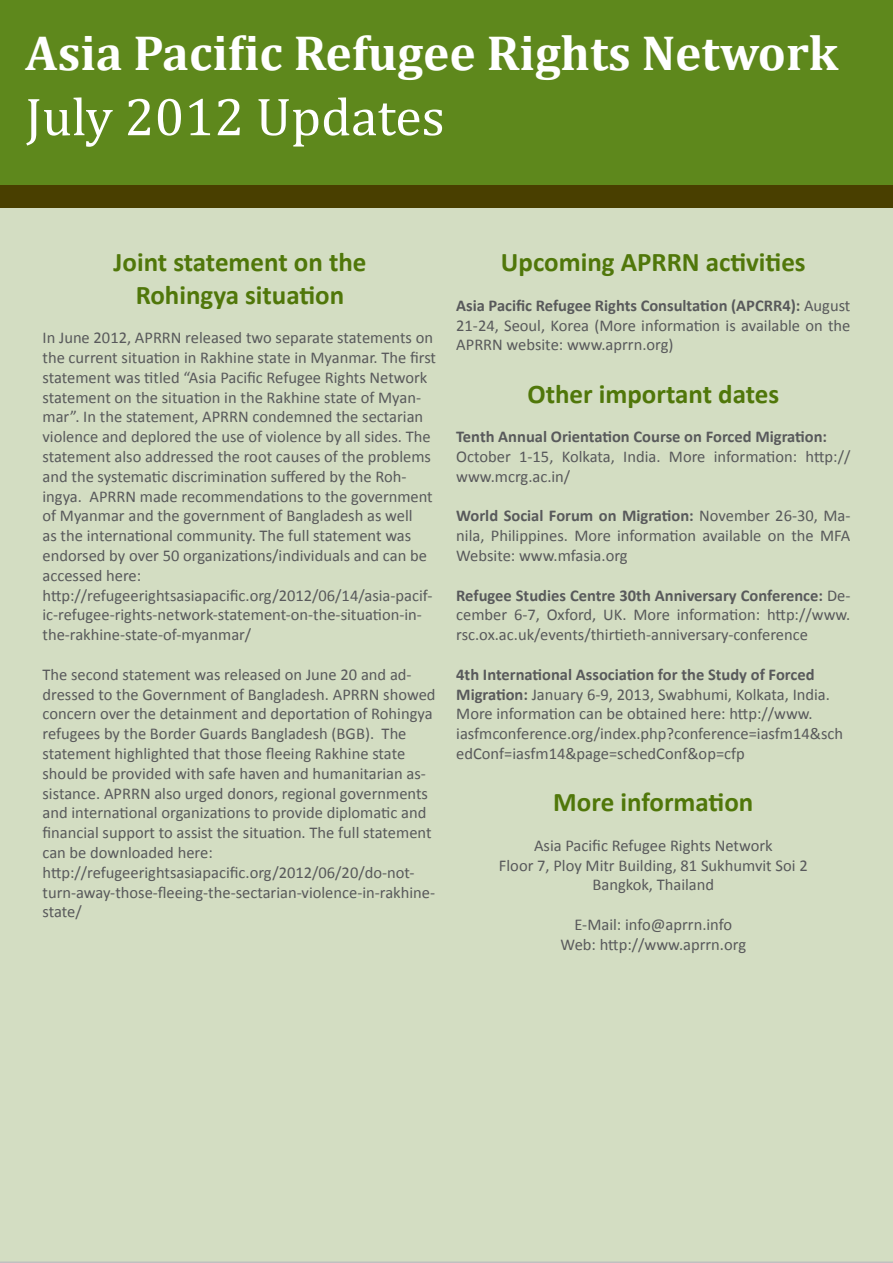
<style>
.page{position:relative;width:893px;height:1263px;background:#fff}
.page>*{position:absolute;margin:0;border:0;box-sizing:border-box;transform-origin:0 0}
.t1{font:54px "Cambria";color:#fff}
.t2{font:700 49.5px "Cambria";color:#fff}
.t3{font:700 27px/32.4px "Calibri";color:#50770a;text-align:center}
.t4{font:16.5px/19.8px "Calibri";color:#58595b}
.t5{font:700 16.5px "Calibri";color:#58595b}
.s1{font-weight:700}
</style>
<div class="page">
<div style="left:0;top:207px;width:893px;height:1056px;background:#d3ddc2"></div>
<div style="left:0;top:0;width:893px;height:185px;background:#5e881c"></div>
<div style="left:0;top:185px;width:893px;height:22px;background:#493f00"></div>
<h2 class="t2" style="left:26px;top:19px;width:814px">Asia Pacific Refugee Rights Network</h2>
<h1 class="t1" style="left:26px;top:85px;width:421px">July 2012 Updates</h1>
<h3 class="t3" style="left:114px;top:246px;width:254px">Joint statement on the<br>Rohingya situation</h3>
<p class="t4" style="left:43px;top:328px;width:395px">In June 2012, APRRN released two separate statements on the current situation in Rakhine state in Myanmar. The first statement was titled “Asia Pacific Refugee Rights Network statement on the situation in the Rakhine state of Myan&shy;mar”. In the statement, APRRN condemned the sectarian violence and deplored the use of violence by all sides. The statement also addressed the root causes of the problems and the systematic discrimination suffered by the Roh&shy;ingya. APRRN made recommendations to the government of Myanmar and the government of Bangladesh as well<br>as the international community. The full statement was endorsed by over 50 organizations/individuals and can be accessed here: http://refugeerightsasiapacific.org/2012/06/14/asia-pacif&shy;ic-refugee-rights-network-statement-on-the-situation-in&shy;the-rakhine-state-of-myanmar/</p>
<p class="t4" style="left:43px;top:664px;width:395px">The second statement was released on June 20 and ad&shy;dressed to the Government of Bangladesh. APRRN showed concern over the detainment and deportation of Rohingya refugees by the Border Guards Bangladesh (BGB). The statement highlighted that those fleeing Rakhine state should be provided with safe haven and humanitarian as&shy;sistance. APRRN also urged donors, regional governments and international organizations to provide diplomatic and financial support to assist the situation. The full statement can be downloaded here: http://refugeerightsasiapacific.org/2012/06/20/do-not&shy;turn-away-those-fleeing-the-sectarian-violence-in-rakhine&shy;state/</p>
<h3 class="t3" style="left:501px;top:246px;width:306px">Upcoming APRRN activities</h3>
<p class="t4" style="left:456px;top:295px;width:396px;text-align:justify"><span class="s1">Asia Pacific Refugee Rights Consultation (APCRR4):</span> August 21-24, Seoul, Korea (More information is available on the APRRN website: www.aprrn.org)</p>
<h3 class="t3" style="left:527px;top:377px;width:253px">Other important dates</h3>
<p class="t5" style="left:456px;top:426px;width:372px">Tenth Annual Orientation Course on Forced Migration:</p>
<p class="t4" style="left:456px;top:447px;width:396px">October 1-15, Kolkata, India. More information: http:// www.mcrg.ac.in/</p>
<p class="t4" style="left:456px;top:506px;width:396px;text-align:justify"><span class="s1">World Social Forum on Migration:</span> November 26-30, Ma&shy;nila, Philippines. More information available on the MFA Website: www.mfasia.org</p>
<p class="t4" style="left:456px;top:585px;width:396px;text-align:justify"><span class="s1">Refugee Studies Centre 30th Anniversary Conference:</span> De&shy;cember 6-7, Oxford, UK. More information: http://www. rsc.ox.ac.uk/events/thirtieth-anniversary-conference</p>
<p class="t4" style="left:456px;top:664px;width:388px"><span class="s1">4th International Association for the Study of Forced Migration:</span> January 6-9, 2013, Swabhumi, Kolkata, India.<br>More information can be obtained here: http://www. iasfmconference.org/index.php?conference=iasfm14&amp;sch edConf=iasfm14&amp;page=schedConf&amp;op=cfp</p>
<h3 class="t3" style="left:553px;top:786px;width:202px">More information</h3>
<p class="t4" style="left:499px;top:835px;width:310px;text-align:center">Asia Pacific Refugee Rights Network<br>Floor 7, Ploy Mitr Building, 81 Sukhumvit Soi 2<br>Bangkok, Thailand</p>
<p class="t4" style="left:561px;top:915px;width:187px;text-align:center">E-Mail: info@aprrn.info<br>Web: http://www.aprrn.org</p>
</div>
